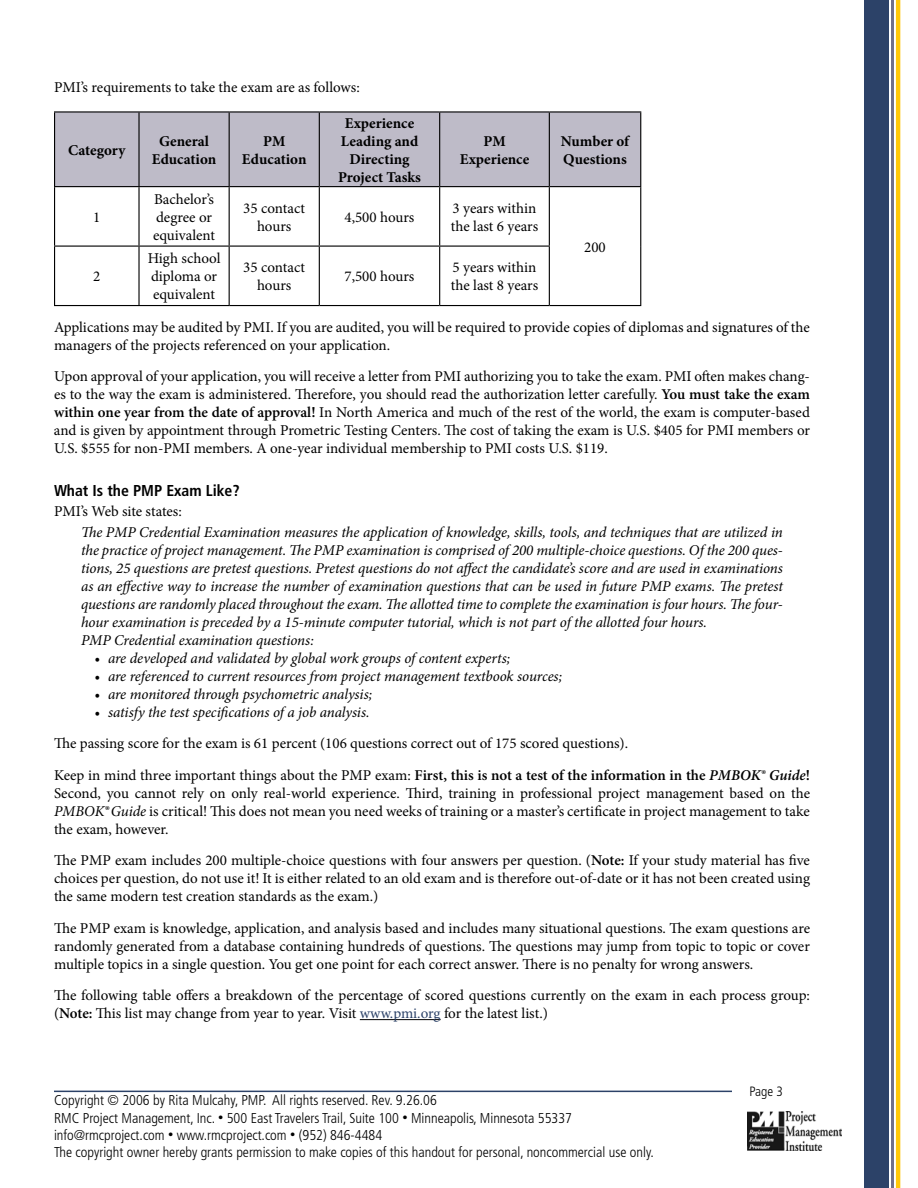
<style>
.page{position:relative;width:918px;height:1188px;background:#fff}
.page>*{position:absolute;margin:0;border:0;box-sizing:border-box;transform-origin:0 0}
.t1{font:700 condensed 15.75px "Frutiger";color:#000}
.t2{font:15px/18px "Minion Pro";letter-spacing:-.005em;color:#000}
.t3{font:italic 15px/18px "Minion Pro";letter-spacing:-.01em;color:#000}
.t4{font:700 15px/18px "Minion Pro";color:#000;text-align:center}
.t5{font:300 condensed 14.25px/17.1px "Frutiger";color:#000}
.t6{font:300 condensed 13.5px "Frutiger";color:#000}
.s1{font-weight:600}
.s2{font-weight:600;font-style:italic}
.s3{font-style:italic}
.s4{color:#2c4268}
.s5{font-size:10.5px}
</style>
<div class="page">
<img style="left:748px;top:1112px;width:94px;height:38px">
<hr style="left:54px;top:1091px;width:678px;height:1px;background:#2c4268">
<hr style="left:891px;top:0;width:2px;height:1188px;background:#70708b">
<hr style="left:896px;top:0;width:4px;height:1188px;background:#ffc708">
<div style="left:864px;top:0;width:25px;height:1188px;background:#2c4268"></div>
<hr style="left:360px;top:1019px;width:81px;height:1px;background:#000">
<div style="left:55px;top:113px;width:585px;height:73px;background:#bebbc8"></div>
<hr style="left:54px;top:111px;width:85px;height:2px;background:#000">
<hr style="left:54px;top:113px;width:1px;height:73px;background:#000">
<hr style="left:139px;top:111px;width:90px;height:2px;background:#000">
<hr style="left:138px;top:113px;width:2px;height:73px;background:#000">
<hr style="left:229px;top:111px;width:90px;height:2px;background:#000">
<hr style="left:229px;top:113px;width:1px;height:73px;background:#000">
<hr style="left:319px;top:111px;width:121px;height:2px;background:#000">
<hr style="left:319px;top:113px;width:1px;height:73px;background:#000">
<hr style="left:440px;top:111px;width:109px;height:2px;background:#000">
<hr style="left:439px;top:113px;width:1px;height:73px;background:#000">
<hr style="left:549px;top:111px;width:92px;height:2px;background:#000">
<hr style="left:549px;top:113px;width:1px;height:73px;background:#000">
<hr style="left:640px;top:113px;width:1px;height:73px;background:#000">
<hr style="left:54px;top:186px;width:85px;height:1px;background:#000">
<hr style="left:54px;top:187px;width:1px;height:59px;background:#000">
<hr style="left:139px;top:186px;width:90px;height:1px;background:#000">
<hr style="left:138px;top:187px;width:2px;height:59px;background:#000">
<hr style="left:229px;top:186px;width:90px;height:1px;background:#000">
<hr style="left:229px;top:187px;width:1px;height:59px;background:#000">
<hr style="left:319px;top:186px;width:121px;height:1px;background:#000">
<hr style="left:319px;top:187px;width:1px;height:59px;background:#000">
<hr style="left:440px;top:186px;width:109px;height:1px;background:#000">
<hr style="left:439px;top:187px;width:1px;height:59px;background:#000">
<hr style="left:549px;top:186px;width:92px;height:1px;background:#000">
<hr style="left:549px;top:187px;width:1px;height:59px;background:#000">
<hr style="left:640px;top:187px;width:1px;height:59px;background:#000">
<hr style="left:54px;top:246px;width:85px;height:1px;background:#000">
<hr style="left:54px;top:247px;width:1px;height:58px;background:#000">
<hr style="left:139px;top:246px;width:90px;height:1px;background:#000">
<hr style="left:138px;top:247px;width:2px;height:58px;background:#000">
<hr style="left:229px;top:246px;width:90px;height:1px;background:#000">
<hr style="left:229px;top:247px;width:1px;height:58px;background:#000">
<hr style="left:319px;top:246px;width:121px;height:1px;background:#000">
<hr style="left:319px;top:247px;width:1px;height:58px;background:#000">
<hr style="left:440px;top:246px;width:110px;height:1px;background:#000">
<hr style="left:439px;top:247px;width:1px;height:58px;background:#000">
<hr style="left:549px;top:247px;width:1px;height:58px;background:#000">
<hr style="left:640px;top:246px;width:1px;height:59px;background:#000">
<hr style="left:54px;top:305px;width:85px;height:1px;background:#000">
<hr style="left:139px;top:305px;width:90px;height:1px;background:#000">
<hr style="left:229px;top:305px;width:90px;height:1px;background:#000">
<hr style="left:319px;top:305px;width:121px;height:1px;background:#000">
<hr style="left:440px;top:305px;width:109px;height:1px;background:#000">
<hr style="left:549px;top:305px;width:92px;height:1px;background:#000">
<p class="t2" style="left:54px;top:78px;width:307px">PMI’s requirements to take the exam are as follows:</p>
<p class="t4" style="left:68px;top:141px;width:59px">Category</p>
<p class="t4" style="left:152px;top:132px;width:66px">General<br>Education</p>
<p class="t4" style="left:242px;top:132px;width:66px">PM<br>Education</p>
<p class="t4" style="left:338px;top:114px;width:84px">Experience<br>Leading and<br>Directing<br>Project Tasks</p>
<p class="t4" style="left:460px;top:132px;width:71px">PM<br>Experience</p>
<p class="t4" style="left:561px;top:132px;width:70px;text-align:left">Number of<br>Questions</p>
<p class="t2" style="left:153px;top:190px;width:64px">Bachelor’s degree or equivalent</p>
<p class="t2" style="left:243px;top:199px;width:63px;text-align:center">35 contact hours</p>
<p class="t2" style="left:344px;top:208px;width:72px">4,500 hours</p>
<p class="t2" style="left:451px;top:199px;width:89px">3 years within the last 6 years</p>
<p class="t2" style="left:93px;top:208px;width:9px">1</p>
<p class="t2" style="left:584px;top:238px;width:23px">200</p>
<p class="t2" style="left:148px;top:250px;width:74px">High school diploma or equivalent</p>
<p class="t2" style="left:243px;top:259px;width:63px;text-align:center">35 contact hours</p>
<p class="t2" style="left:344px;top:268px;width:72px">7,500 hours</p>
<p class="t2" style="left:451px;top:259px;width:89px">5 years within the last 8 years</p>
<p class="t2" style="left:54px;top:318px;width:757px">Applications may be audited by PMI. If you are audited, you will be required to provide copies of diplomas and signatures of the managers of the projects referenced on your application.</p>
<p class="t2" style="left:54px;top:367px;width:758px;text-align:justify">Upon approval of your application, you will receive a letter from PMI authorizing you to take the exam. PMI often makes chang&shy;es to the way the exam is administered. Therefore, you should read the authorization letter carefully. <span class="s1">You must take the exam within one year from the date of approval!</span> In North America and much of the rest of the world, the exam is computer-based and is given by appointment through Prometric Testing Centers. The cost of taking the exam is U.S. $405 for PMI members or U.S. $555 for non-PMI members. A one-year individual membership to PMI costs U.S. $119.</p>
<p class="t1" style="left:54px;top:482px;width:187px">What Is the PMP Exam Like?</p>
<p class="t2" style="left:54px;top:503px;width:129px">PMI’s Web site states:</p>
<p class="t3" style="left:81px;top:523px;width:704px">The PMP Credential Examination measures the application of knowledge, skills, tools, and techniques that are utilized in the practice of project management. The PMP examination is comprised of 200 multiple-choice questions. Of the 200 ques&shy;tions, 25 questions are pretest questions. Pretest questions do not affect the candidate’s score and are used in examinations as an effective way to increase the number of examination questions that can be used in future PMP exams. The pretest questions are randomly placed throughout the exam. The allotted time to complete the examination is four hours. The four&shy;hour examination is preceded by a 15-minute computer tutorial, which is not part of the allotted four hours.<br>PMP Credential examination questions:</p>
<p class="t3" style="left:94px;top:649px;width:417px">• are developed and validated by global work groups of content experts;</p>
<p class="t3" style="left:94px;top:667px;width:469px">• are referenced to current resources from project management textbook sources;</p>
<p class="t3" style="left:94px;top:685px;width:279px">• are monitored through psychometric analysis;</p>
<p class="t3" style="left:94px;top:703px;width:277px">• satisfy the test specifications of a job analysis.</p>
<p class="t2" style="left:54px;top:728px;width:758px;line-height:31.5px">The passing score for the exam is 61 percent (106 questions correct out of 175 scored questions).<br>Keep in mind three important things about the PMP exam: <span class="s1">First, this is not a test of the information in the</span> <span class="s2">PMBOK® Guide</span><span class="s1">!</span></p>
<p class="t2" style="left:54px;top:784px;width:758px;text-align:justify">Second, you cannot rely on only real-world experience. Third, training in professional project management based on the <span class="s3">PMBOK</span><span class="s2">®</span><span class="s3">Guide</span> is critical! This does not mean you need weeks of training or a master’s certificate in project management to take the exam, however.</p>
<p class="t2" style="left:54px;top:851px;width:758px;text-align:justify">The PMP exam includes 200 multiple-choice questions with four answers per question. (<span class="s1">Note:</span> If your study material has five choices per question, do not use it! It is either related to an old exam and is therefore out-of-date or it has not been created using the same modern test creation standards as the exam.)</p>
<p class="t2" style="left:54px;top:919px;width:758px;text-align:justify">The PMP exam is knowledge, application, and analysis based and includes many situational questions. The exam questions are randomly generated from a database containing hundreds of questions. The questions may jump from topic to topic or cover multiple topics in a single question. You get one point for each correct answer. There is no penalty for wrong answers.</p>
<p class="t2" style="left:54px;top:986px;width:757px">The following table offers a breakdown of the percentage of scored questions currently on the exam in each process group: (<span class="s1">Note:</span> This list may change from year to year. Visit <span class="s4">www.pmi.org</span> for the latest list.)</p>
<p class="t2" style="left:93px;top:268px;width:9px">2</p>
<p class="t5" style="left:54px;top:1092px;width:602px">Copyright © 2006 by Rita Mulcahy, PMP. All rights reserved. Rev. 9.26.06<br>RMC Project Management, Inc. <span class="s5">•</span> 500 East Travelers Trail, Suite 1 00 <span class="s5">•</span> Minneapolis, Minnesota 55337 info@rmcproject.com <span class="s5">•</span> www.rmcproject.com <span class="s5">•</span> (952) 846-4484<br>The copyright owner hereby grants permission to make copies of this handout for personal, noncommercial use only.</p>
<p class="t6" style="left:750px;top:1083px;width:25px">Page</p>
</div>
